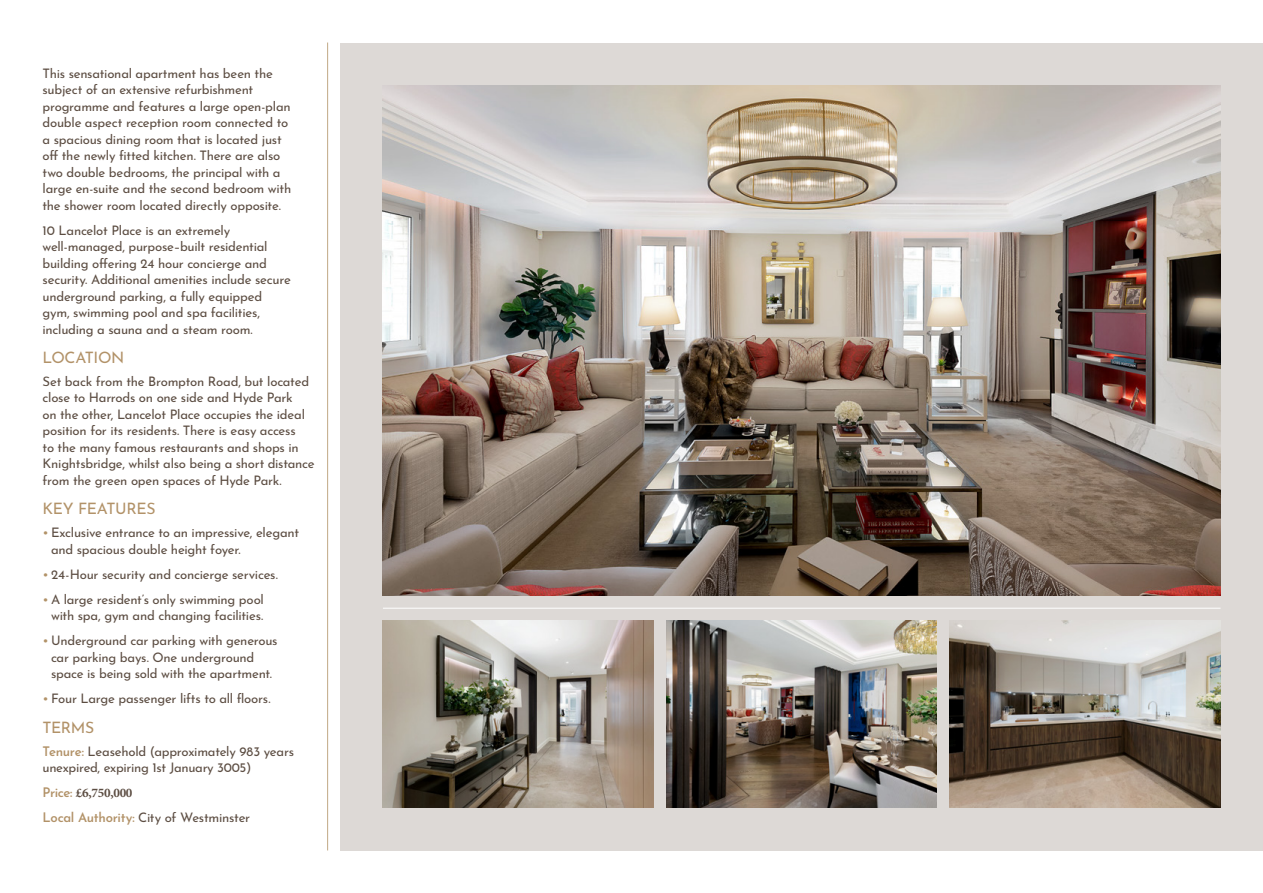
<style>
.page{position:relative;width:1263px;height:893px;background:#fff}
.page>*{position:absolute;margin:0;border:0;box-sizing:border-box;transform-origin:0 0}
.t1{font:15.75px "Josefin Sans";letter-spacing:-.025em;color:#b29268}
.t2{font:13.2px/16.5px "Josefin Sans";letter-spacing:-.02em;color:#5c4d42}
.t3{font:700 13.2px "Minion Pro";letter-spacing:-.02em;color:#5c4d42}
.s1{color:#b29268}
.s2{font-weight:600;color:#b29268}
.s3{font-family:"Josefin Sans";font-weight:600;color:#b29268}
</style>
<div class="page">
<div style="left:340px;top:43px;width:923px;height:807px;background:#ddd9d6"></div>
<img style="left:383px;top:85px;width:837px;height:510px">
<img style="left:383px;top:621px;width:271px;height:187px">
<img style="left:666px;top:621px;width:271px;height:187px">
<img style="left:949px;top:621px;width:271px;height:187px">
<hr style="left:383px;top:608px;width:837px;height:1px;background:#fff">
<hr style="left:327px;top:43px;width:1px;height:807px;background:#c1a985">
<p class="t2" style="left:43px;top:63px;width:250px">This sensational apartment has been the subject of an extensive refurbishment programme and features a large open-plan double aspect reception room connected to a spacious dining room that is located just off the newly fitted kitchen. There are also two double bedrooms, the principal with a large en-suite and the second bedroom with the shower room located directly opposite.</p>
<p class="t2" style="left:43px;top:220px;width:250px">10 Lancelot Place is an extremely well‑managed, purpose–built residential building offering 24 hour concierge and security. Additional amenities include secure underground parking, a fully equipped gym, swimming pool and spa facilities, including a sauna and a steam room.</p>
<p class="t1" style="left:43px;top:344px;width:83px">LOCATION</p>
<p class="t2" style="left:43px;top:371px;width:274px">Set back from the Brompton Road, but located close to Harrods on one side and Hyde Park<br>on the other, Lancelot Place occupies the ideal position for its residents. There is easy access<br>to the many famous restaurants and shops in Knightsbridge, whilst also being a short distance from the green open spaces of Hyde Park.</p>
<p class="t1" style="left:43px;top:496px;width:114px">KEY FEATURES</p>
<p class="t2" style="left:51px;top:523px;width:250px;text-indent:-9px"><span class="s1">•</span> Exclusive entrance to an impressive, elegant and spacious double height foyer.</p>
<p class="t2" style="left:43px;top:564px;width:237px"><span class="s1">•</span> 24-Hour security and concierge services.</p>
<p class="t2" style="left:43px;top:589px;width:223px;text-align:center"><span class="s1">•</span> A large resident’s only swimming pool with spa, gym and changing facilities.</p>
<p class="t2" style="left:51px;top:631px;width:228px;text-indent:-9px"><span class="s1">•</span> Underground car parking with generous car parking bays. One underground space is being sold with the apartment.</p>
<p class="t2" style="left:43px;top:689px;width:230px"><span class="s1">•</span> Four Large passenger lifts to all floors.</p>
<p class="t1" style="left:43px;top:714px;width:53px">TERMS</p>
<p class="t2" style="left:43px;top:741px;width:253px"><span class="s2">Tenure:</span> Leasehold (approximately 983 years unexpired, expiring 1st January 3005)</p>
<p class="t3" style="left:43px;top:785px;width:92px"><span class="s3">Price:</span> £6,750,000</p>
<p class="t2" style="left:43px;top:808px;width:209px"><span class="s2">Local Authority:</span> City of Westminster</p>
</div>
